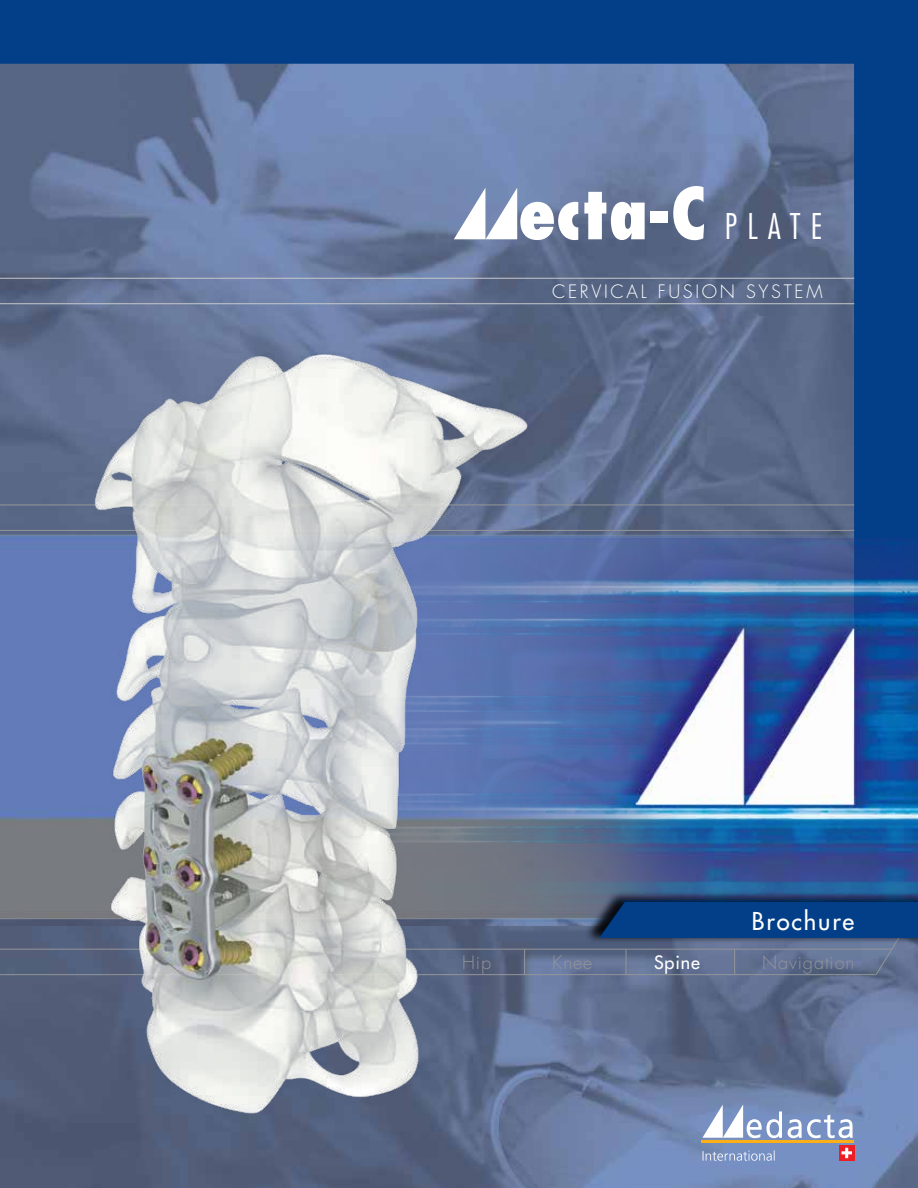
<style>
.page{position:relative;width:918px;height:1188px;background:#fff}
.page>*{position:absolute;margin:0;border:0;box-sizing:border-box;transform-origin:0 0}
.t1{font:800 condensed 69.45px "Futura Std";color:#fff}
.t2{font:500 24px "Futura Std";letter-spacing:.075em;color:#fff}
.t3{font:300 18px "Futura Std";letter-spacing:.15em;color:#fff}
.t4{font:300 18px "Futura Std";letter-spacing:.05em;color:#939598}
.t5{font:500 18px "Futura Std";letter-spacing:.05em;color:#fff}
.s1{font-weight:300;font-size:34.5px}
</style>
<div class="page">
<img style="left:0;top:976px;width:918px;height:212px">
<svg style="left:0;top:0;width:918px;height:538px;background:#4f6995"></svg>
<hr style="left:702px;top:1141px;width:152px;height:2px;background:#fcaf17">
<div style="left:839px;top:1145px;width:15px;height:16px;background:#ed1d24"></div>
<svg style="left:842px;top:1148px;width:10px;height:10px"></svg>
<svg style="left:702px;top:1105px;width:80px;height:33px"></svg>
<svg style="left:788px;top:1115px;width:65px;height:23px"></svg>
<svg style="left:703px;top:1150px;width:72px;height:11px"></svg>
<img style="left:645px;top:538px;width:273px;height:354px">
<div style="left:584px;top:892px;width:334px;height:52px;background:#000;opacity:.75"></div>
<svg style="left:645px;top:900px;width:273px;height:76px;background:#32578a"></svg>
<svg style="left:454px;top:188px;width:63px;height:51px"></svg>
<img style="left:0;top:344px;width:645px;height:800px">
<h1 class="t1" style="left:518px;top:170px;width:306px">ecta-C <span class="s1">P L AT E</span></h1>
<p class="t3" style="left:552px;top:281px;width:272px">Cervic al FUSI ON Sys tem</p>
<h2 class="t2" style="left:752px;top:906px;width:104px">Brochure</h2>
<p class="t4" style="left:462px;top:951px;width:30px">Hip</p>
<p class="t4" style="left:552px;top:951px;width:42px">Knee</p>
<p class="t5" style="left:654px;top:951px;width:48px">Spine</p>
<p class="t4" style="left:762px;top:951px;width:94px">Navigation</p>
</div>
